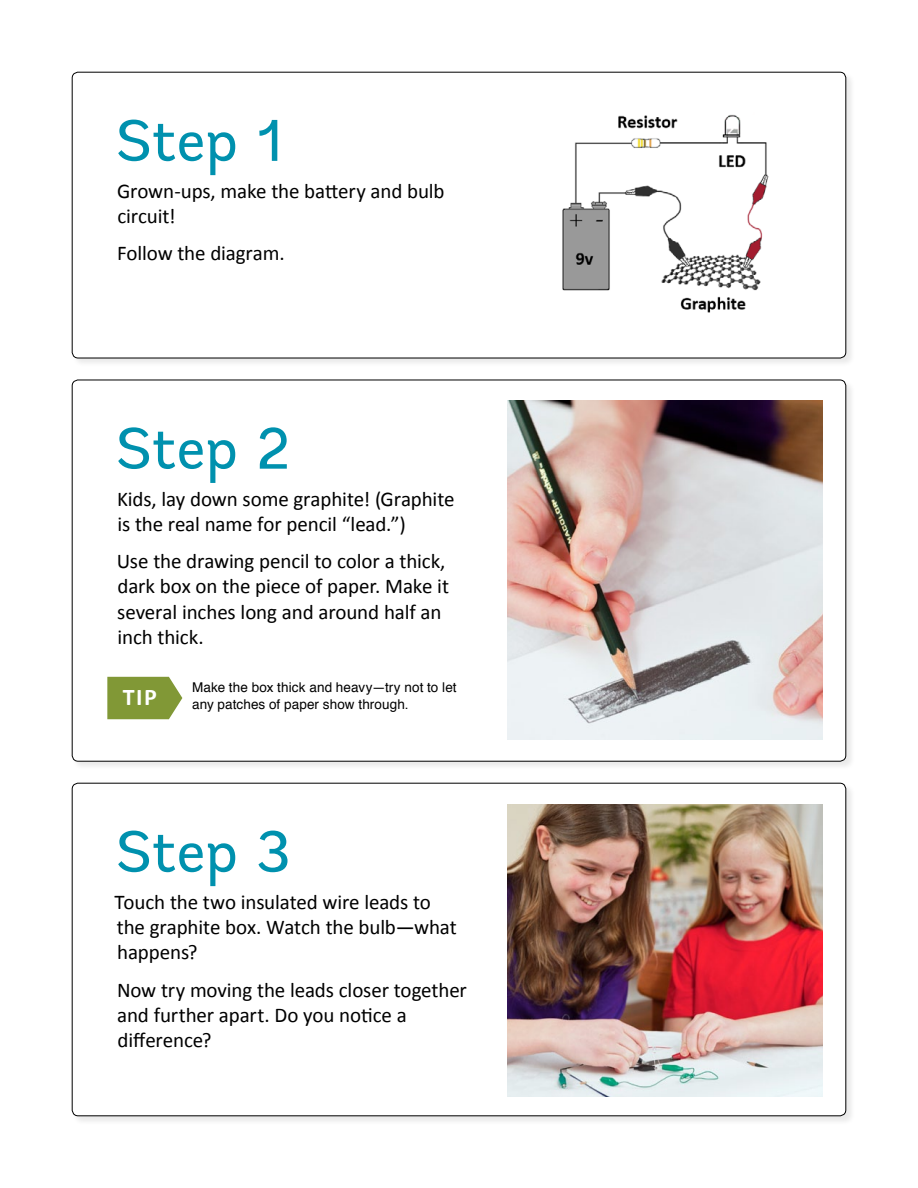
<style>
.page{position:relative;width:918px;height:1188px;background:#fff}
.page>*{position:absolute;margin:0;border:0;box-sizing:border-box;transform-origin:0 0}
.t1{font:58.5px "Andes";letter-spacing:-.03em;color:#0091ae}
.t2{font:700 24px "Calibri";color:#fff}
.t3{font:21px/25.2px "Calibri";letter-spacing:-.005em;color:#000}
.t4{font:13.5px "Helvetica";letter-spacing:.01em;color:#000}
</style>
<div class="page">
<div style="left:71px;top:71px;width:785px;height:297px;background:#000;opacity:.09"></div>
<div style="left:72px;top:72px;width:774px;height:286px;background:#fff;border-radius:6px"></div>
<div style="left:71px;top:379px;width:785px;height:392px;background:#000;opacity:.09"></div>
<div style="left:72px;top:380px;width:774px;height:381px;background:#fff;border-radius:6px"></div>
<div style="left:71px;top:782px;width:785px;height:343px;background:#000;opacity:.09"></div>
<div style="left:72px;top:783px;width:774px;height:333px;background:#fff;border-radius:6px"></div>
<img style="left:508px;top:401px;width:315px;height:339px">
<img style="left:508px;top:804px;width:315px;height:293px">
<svg style="left:107px;top:677px;width:75px;height:42px;background:#8ca147"></svg>
<img style="left:562px;top:114px;width:207px;height:199px">
<h1 class="t1" style="left:114px;top:105px;width:169px">Step 1</h1>
<p class="t3" style="left:117px;top:178px;width:329px">Grown-ups, make the battery and bulb circuit!</p>
<p class="t3" style="left:117px;top:240px;width:169px">Follow the diagram.</p>
<h1 class="t1" style="left:114px;top:413px;width:178px">Step 2</h1>
<p class="t3" style="left:117px;top:485px;width:339px">Kids, lay down some graphite! (Graphite is the real name for pencil “lead.”)</p>
<p class="t3" style="left:117px;top:548px;width:334px">Use the drawing pencil to color a thick, dark box on the piece of paper. Make it several inches long and around half an inch thick.</p>
<p class="t2" style="left:123px;top:682px;width:36px">TIP</p>
<p class="t4" style="left:192px;top:677px;width:266px">Make the box thick and heavy—try not to let</p>
<p class="t4" style="left:192px;top:694px;width:218px">any patches of paper show through.</p>
<h1 class="t1" style="left:114px;top:816px;width:178px">Step 3</h1>
<p class="t3" style="left:115px;top:889px;width:344px">Touch the two insulated wire leads to the graphite box. Watch the bulb—what happens?</p>
<p class="t3" style="left:117px;top:976px;width:351px">Now try moving the leads closer together and further apart. Do you notice a difference?</p>
</div>
